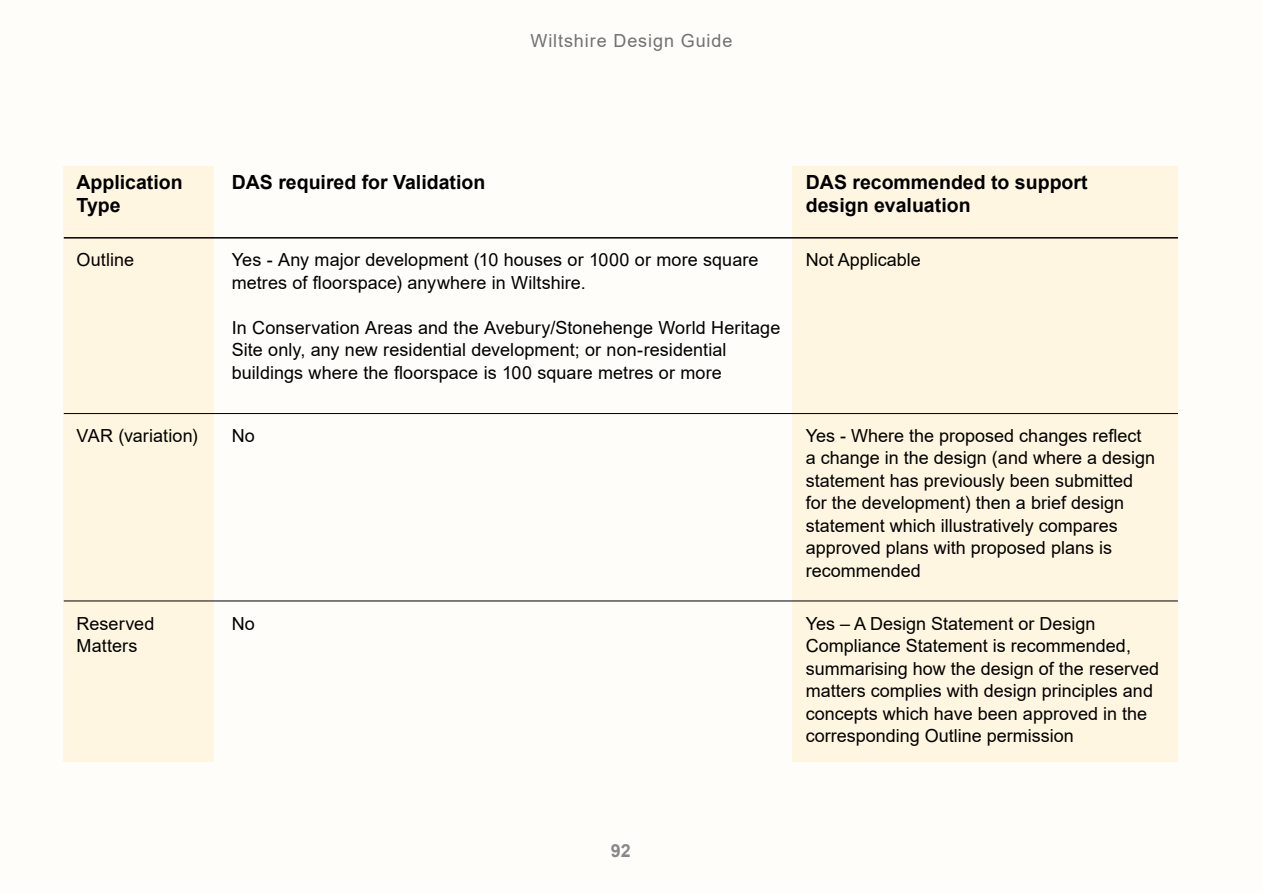
<style>
.page{position:relative;width:1263px;height:893px;background:#fffdf9}
.page>*{position:absolute;margin:0;border:0;box-sizing:border-box;transform-origin:0 0}
.table_header{font:700 19.5px/22.5px "Arial";color:#000}
.table_body{font:18px/22.5px "Arial";color:#000}
.body_copy{font:18px/22.5px "Arial";letter-spacing:.005em;color:#000}
.t1{font:18px "Arial";letter-spacing:.05em;color:#707172}
.t2{font:700 18px "Arial";color:#87888a}
</style>
<div class="page">
<div style="left:792px;top:167px;width:386px;height:595px;background:#fff6e1"></div>
<div style="left:64px;top:167px;width:150px;height:595px;background:#fff6e1"></div>
<hr style="left:64px;top:237px;width:1114px;height:2px;background:#000">
<hr style="left:64px;top:413px;width:1114px;height:1px;background:#000">
<hr style="left:64px;top:601px;width:1114px;height:1px;background:#000">
<p class="table_header" style="left:77px;top:171px;width:108px">Application<br>Type</p>
<p class="body_copy" style="left:77px;top:248px;width:59px">Outline</p>
<p class="t1" style="left:530px;top:28px;width:203px">Wiltshire Design Guide</p>
<p class="table_header" style="left:232px;top:171px;width:255px">DAS required for Validation</p>
<p class="body_copy" style="left:232px;top:248px;width:528px">Yes - Any major development (10 houses or 1000 or more square metres of floorspace) anywhere in Wiltshire.</p>
<p class="body_copy" style="left:232px;top:316px;width:550px">In Conservation Areas and the Avebury/Stonehenge World Heritage<br>Site only, any new residential development; or non-residential buildings where the floorspace is 100 square metres or more</p>
<p class="table_header" style="left:806px;top:171px;width:283px">DAS recommended to support design evaluation</p>
<p class="table_body" style="left:806px;top:248px;width:117px">Not Applicable</p>
<p class="body_copy" style="left:77px;top:424px;width:123px">VAR (variation)</p>
<p class="body_copy" style="left:232px;top:424px;width:25px">No</p>
<p class="table_body" style="left:806px;top:424px;width:351px">Yes - Where the proposed changes reflect a change in the design (and where a design statement has previously been submitted for the development) then a brief design statement which illustratively compares approved plans with proposed plans is recommended</p>
<p class="body_copy" style="left:77px;top:612px;width:79px">Reserved<br>Matters</p>
<p class="body_copy" style="left:232px;top:612px;width:25px">No</p>
<p class="table_body" style="left:806px;top:612px;width:355px">Yes – A Design Statement or Design Compliance Statement is recommended, summarising how the design of the reserved matters complies with design principles and concepts which have been approved in the corresponding Outline permission</p>
<p class="t2" style="left:611px;top:838px;width:22px">92</p>
</div>
